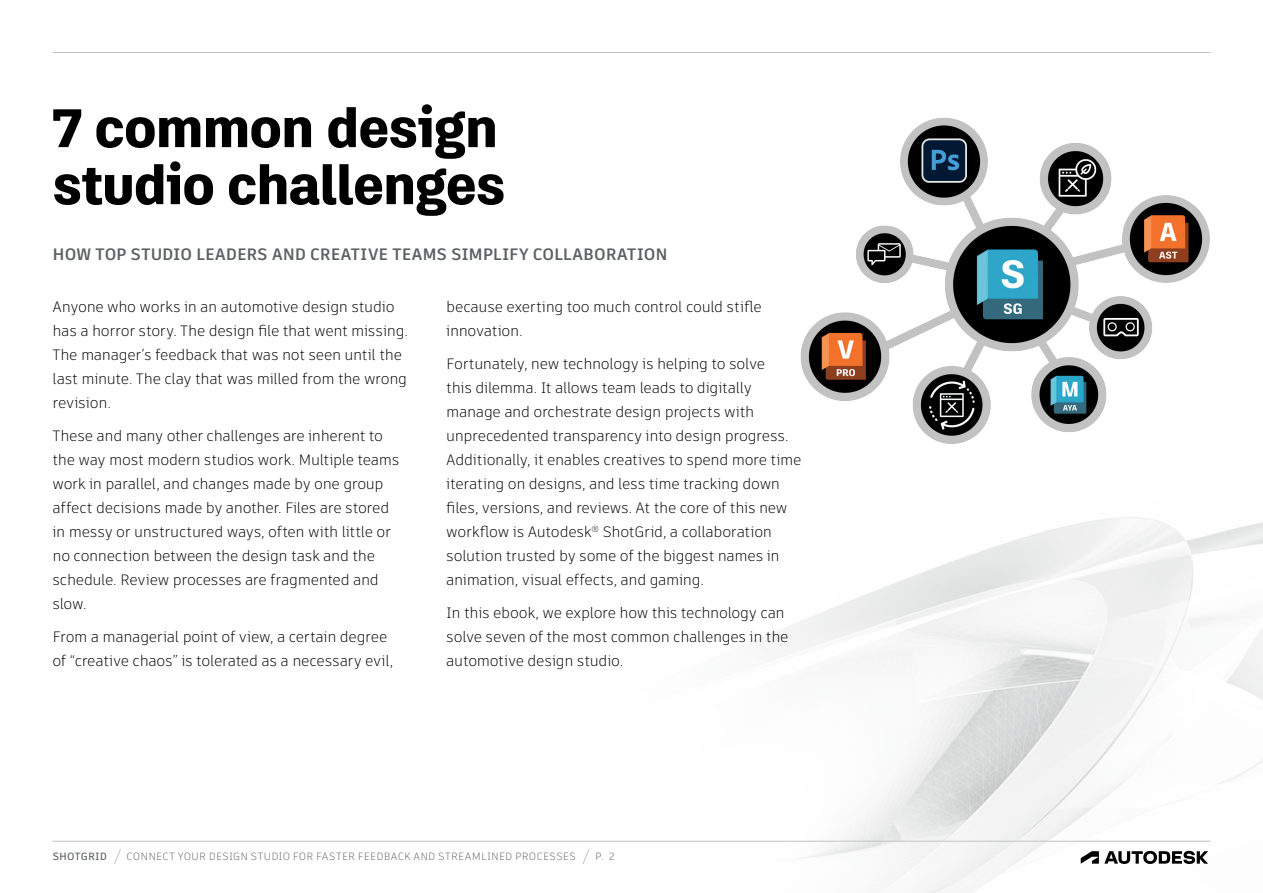
<style>
.page{position:relative;width:1263px;height:893px;background:#fff}
.page>*{position:absolute;margin:0;border:0;box-sizing:border-box;transform-origin:0 0}
.t1{font:900 54px/57px "Artifakt Legend";letter-spacing:-.02em;color:#000001}
.t2{font:700 16.5px "Artifakt Element";letter-spacing:.005em;color:#5d6162}
.t3{font:300 15px/24px "Artifakt Element";letter-spacing:-.02em;color:#000001}
.t4{font:300 10.5px "Artifakt Element";letter-spacing:.025em;color:#5d6162}
.t5{font:500 10.5px "Artifakt Element";letter-spacing:.015em;color:#5d6162}
</style>
<div class="page">
<img style="left:53px;top:517px;width:1210px;height:376px">
<hr style="left:52px;top:841px;width:1158px;height:1px;background:#c2c3c3">
<svg style="left:1081px;top:851px;width:127px;height:13px"></svg>
<hr style="left:52px;top:52px;width:1158px;height:1px;background:#c2c3c3">
<svg style="left:582px;top:849px;width:7px;height:15px"></svg>
<svg style="left:114px;top:849px;width:7px;height:15px"></svg>
<img style="left:801px;top:118px;width:409px;height:326px">
<h1 class="t1" style="left:52px;top:100px;width:454px">7 common design studio challenges</h1>
<p class="t2" style="left:52px;top:243px;width:616px">HOW TOP STUDIO LEADERS AND CREATIVE TEAMS SIMPLIFY COLLABORATION</p>
<p class="t3" style="left:52px;top:294px;width:357px">Anyone who works in an automotive design studio has a horror story. The design file that went missing.<br>The manager’s feedback that was not seen until the last minute. The clay that was milled from the wrong revision.</p>
<p class="t3" style="left:52px;top:423px;width:348px">These and many other challenges are inherent to the way most modern studios work. Multiple teams work in parallel, and changes made by one group affect decisions made by another. Files are stored in messy or unstructured ways, often with little or no connection between the design task and the schedule. Review processes are fragmented and slow.</p>
<p class="t3" style="left:52px;top:624px;width:342px">From a managerial point of view, a certain degree of “creative chaos” is tolerated as a necessary evil,</p>
<p class="t3" style="left:446px;top:294px;width:317px">because exerting too much control could stifle innovation.</p>
<p class="t3" style="left:446px;top:351px;width:357px">Fortunately, new technology is helping to solve<br>this dilemma. It allows team leads to digitally manage and orchestrate design projects with unprecedented transparency into design progress.<br>Additionally, it enables creatives to spend more time iterating on designs, and less time tracking down files, versions, and reviews. At the core of this new workflow is Autodesk<sup>®</sup> ShotGrid, a collaboration solution trusted by some of the biggest names in animation, visual effects, and gaming.</p>
<p class="t3" style="left:446px;top:600px;width:344px">In this ebook, we explore how this technology can solve seven of the most common challenges in the automotive design studio.</p>
<p class="t5" style="left:53px;top:849px;width:56px">SHOTGRID</p>
<p class="t4" style="left:127px;top:849px;width:451px">CONNECT YOUR DESIGN STUDIO FOR FASTER FEEDBACK AND STREAMLINED PROCESSES</p>
<p class="t4" style="left:595px;top:849px;width:21px">P. 2</p>
</div>
